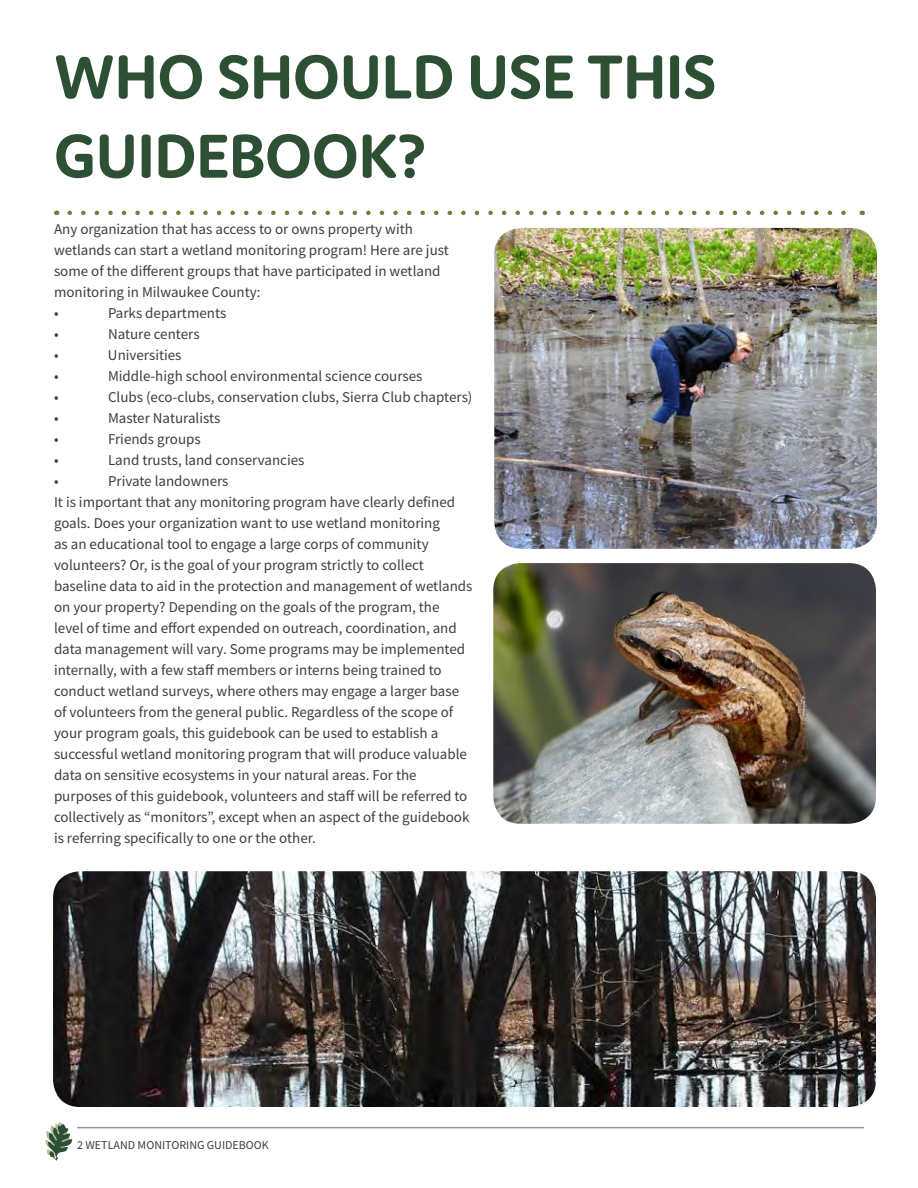
<style>
.page{position:relative;width:918px;height:1188px;background:#fff}
.page>*{position:absolute;margin:0;border:0;box-sizing:border-box;transform-origin:0 0}
.Page_header{font:700 66px "Domus";color:#2d5035}
.body{font:15px/21px "Source Sans Pro";color:#3e3e3f}
.t1{font:12px "Source Sans Pro";color:#3e3e3f}
</style>
<div class="page">
<hr style="left:77px;top:1127px;width:787px;height:1px;background:#97999c">
<svg style="left:45px;top:1122px;width:27px;height:39px"></svg>
<svg style="left:70px;top:211px;width:776px;height:4px"></svg>
<img style="left:53px;top:871px;width:823px;height:236px">
<img style="left:494px;top:228px;width:383px;height:321px">
<img style="left:493px;top:563px;width:383px;height:261px">
<p class="Page_header" style="left:54px;top:41px;width:664px">WHO SHOULD USE THIS</p>
<p class="Page_header" style="left:54px;top:120px;width:374px">GUIDEBOOK?</p>
<p class="body" style="left:54px;top:219px;width:396px">Any organization that has access to or owns property with wetlands can start a wetland monitoring program! Here are just some of the different groups that have participated in wetland monitoring in Milwaukee County:</p>
<p class="body" style="left:54px;top:303px;width:6px">•</p>
<p class="body" style="left:108px;top:303px;width:120px">Parks departments</p>
<p class="body" style="left:54px;top:324px;width:6px">•</p>
<p class="body" style="left:108px;top:324px;width:93px">Nature centers</p>
<p class="body" style="left:54px;top:345px;width:6px">•</p>
<p class="body" style="left:108px;top:345px;width:75px">Universities</p>
<p class="body" style="left:54px;top:366px;width:6px">•</p>
<p class="body" style="left:108px;top:366px;width:316px">Middle-high school environmental science courses</p>
<p class="body" style="left:54px;top:387px;width:6px">•</p>
<p class="body" style="left:108px;top:387px;width:366px">Clubs (eco-clubs, conservation clubs, Sierra Club chapters)</p>
<p class="body" style="left:54px;top:408px;width:6px">•</p>
<p class="body" style="left:108px;top:408px;width:114px">Master Naturalists</p>
<p class="body" style="left:54px;top:429px;width:6px">•</p>
<p class="body" style="left:108px;top:429px;width:94px">Friends groups</p>
<p class="body" style="left:54px;top:450px;width:6px">•</p>
<p class="body" style="left:108px;top:450px;width:198px">Land trusts, land conservancies</p>
<p class="body" style="left:54px;top:471px;width:6px">•</p>
<p class="body" style="left:108px;top:471px;width:122px">Private landowners</p>
<p class="body" style="left:54px;top:492px;width:420px">It is important that any monitoring program have clearly defined goals. Does your organization want to use wetland monitoring<br>as an educational tool to engage a large corps of community volunteers? Or, is the goal of your program strictly to collect baseline data to aid in the protection and management of wetlands on your property? Depending on the goals of the program, the level of time and effort expended on outreach, coordination, and data management will vary. Some programs may be implemented internally, with a few staff members or interns being trained to conduct wetland surveys, where others may engage a larger base of volunteers from the general public. Regardless of the scope of your program goals, this guidebook can be used to establish a successful wetland monitoring program that will produce valuable data on sensitive ecosystems in your natural areas. For the purposes of this guidebook, volunteers and staff will be referred to collectively as “monitors”, except when an aspect of the guidebook is referring specifically to one or the other.</p>
<p class="t1" style="left:77px;top:1138px;width:193px">2 WETLAND MONITORING GUIDEBOOK</p>
</div>
